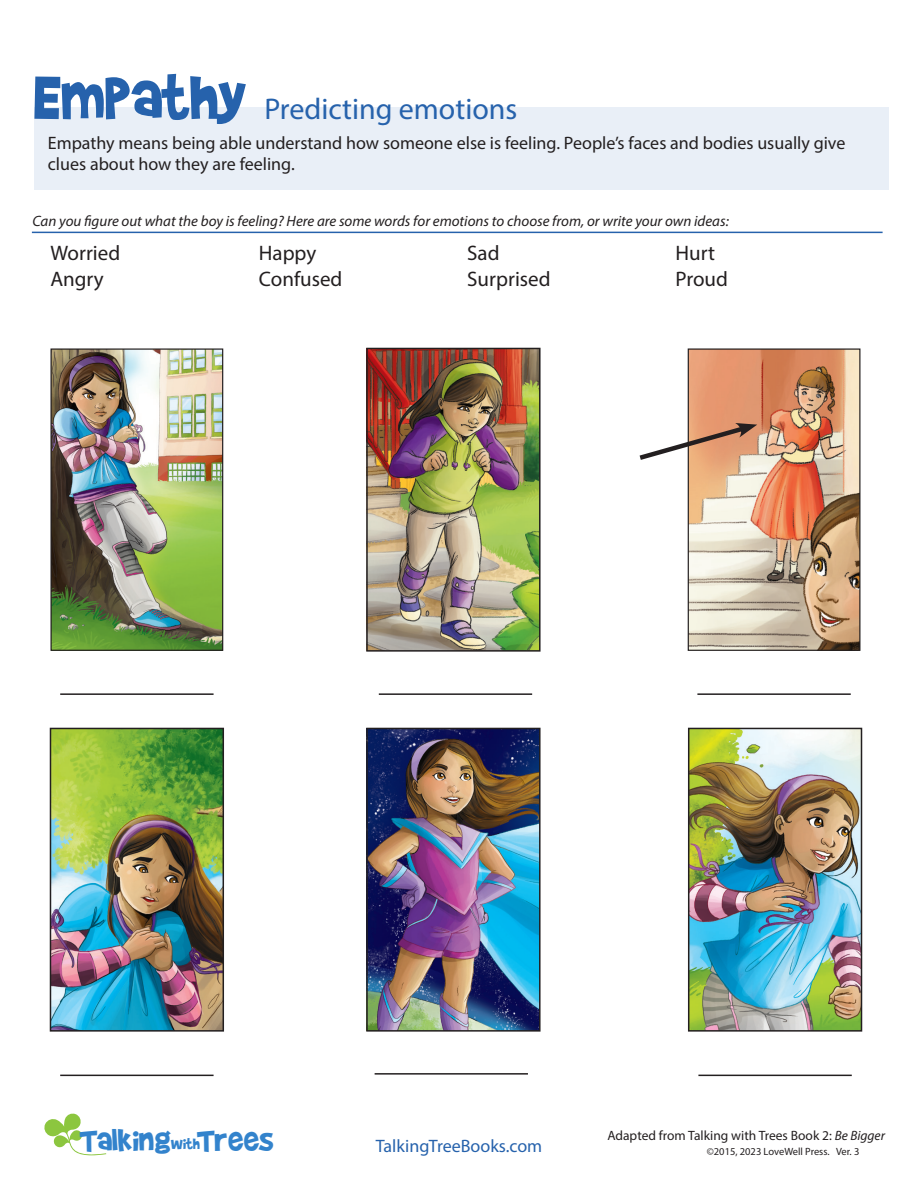
<style>
.page{position:relative;width:918px;height:1188px;background:#fff}
.page>*{position:absolute;margin:0;border:0;box-sizing:border-box;transform-origin:0 0}
.headline{font:72px "Brady Bunch Remastered";color:#2662ac}
.t1{font:35.25px "Brady Bunch Remastered";color:#3383cc}
.headline-2{font:30px "Myriad Pro";color:#2662ac}
.t2{font:21px "Myriad Pro";color:#231f20}
.description{font:18px/21.6px "Myriad Pro";color:#231f20}
.t3{font:18px "Myriad Pro";color:#2662ac}
.instructions{font:italic 15px "Myriad Pro";color:#231f20}
.t4{font:13.5px "Myriad Pro";color:#231f20}
.t5{font:10.5px "Myriad Pro";color:#231f20}
.s1{font-size:17.7px}
.s2{font-style:italic}
</style>
<div class="page">
<svg style="left:44px;top:1114px;width:62px;height:42px"></svg>
<div style="left:34px;top:107px;width:855px;height:83px;background:#e9eff7"></div>
<img style="left:52px;top:350px;width:169px;height:299px">
<div style="left:50px;top:348px;width:173px;height:303px;border:1px solid #231f20"></div>
<img style="left:369px;top:351px;width:169px;height:298px">
<div style="left:366px;top:348px;width:175px;height:304px;border:2px solid #231f20"></div>
<img style="left:690px;top:350px;width:168px;height:299px">
<div style="left:688px;top:348px;width:172px;height:303px;border:1px solid #231f20"></div>
<img style="left:53px;top:731px;width:168px;height:298px">
<div style="left:50px;top:728px;width:174px;height:304px;border:2px solid #231f20"></div>
<img style="left:369px;top:731px;width:169px;height:298px">
<div style="left:366px;top:728px;width:175px;height:304px;border:2px solid #231f20"></div>
<img style="left:691px;top:731px;width:168px;height:298px">
<div style="left:688px;top:728px;width:174px;height:304px;border:2px solid #231f20"></div>
<hr style="left:60px;top:693px;width:154px;height:2px;background:#231f20">
<hr style="left:379px;top:693px;width:153px;height:2px;background:#231f20">
<hr style="left:697px;top:693px;width:154px;height:2px;background:#231f20">
<hr style="left:60px;top:1075px;width:154px;height:1px;background:#231f20">
<hr style="left:375px;top:1073px;width:153px;height:2px;background:#231f20">
<hr style="left:698px;top:1075px;width:154px;height:1px;background:#231f20">
<svg style="left:639px;top:422px;width:118px;height:41px"></svg>
<hr style="left:32px;top:232px;width:851px;height:1px;background:#2662ac">
<p class="headline" style="left:35px;top:60px;width:215px">Empathy</p>
<p class="headline-2" style="left:264px;top:90px;width:254px">Predicting emotions</p>
<p class="description" style="left:48px;top:132px;width:799px">Empathy means being able understand how someone else is feeling. People’s faces and bodies usually give clues about how they are feeling.</p>
<p class="instructions" style="left:32px;top:212px;width:698px">Can you figure out what the boy is feeling? Here are some words for emotions to choose from, or write your own ideas:</p>
<p class="t2" style="left:50px;top:240px;width:71px">Worried</p>
<p class="t2" style="left:50px;top:266px;width:55px">Angry</p>
<p class="t2" style="left:259px;top:240px;width:59px">Happy</p>
<p class="t2" style="left:259px;top:266px;width:85px">Confused</p>
<p class="t2" style="left:467px;top:240px;width:34px">Sad</p>
<p class="t2" style="left:467px;top:266px;width:85px">Surprised</p>
<p class="t2" style="left:676px;top:240px;width:41px">Hurt</p>
<p class="t2" style="left:676px;top:266px;width:54px">Proud</p>
<h2 class="t1" style="left:80px;top:1122px;width:195px">Talking<span class="s1">with</span>Trees</h2>
<p class="t3" style="left:376px;top:1135px;width:168px">TalkingTreeBooks.com</p>
<p class="t5" style="left:707px;top:1145px;width:154px">©2015, 2023 LoveWell Press. Ver. 3</p>
<p class="t4" style="left:607px;top:1127px;width:279px">Adapted from Talking with Trees Book 2: <span class="s2">Be Bigger</span></p>
</div>
